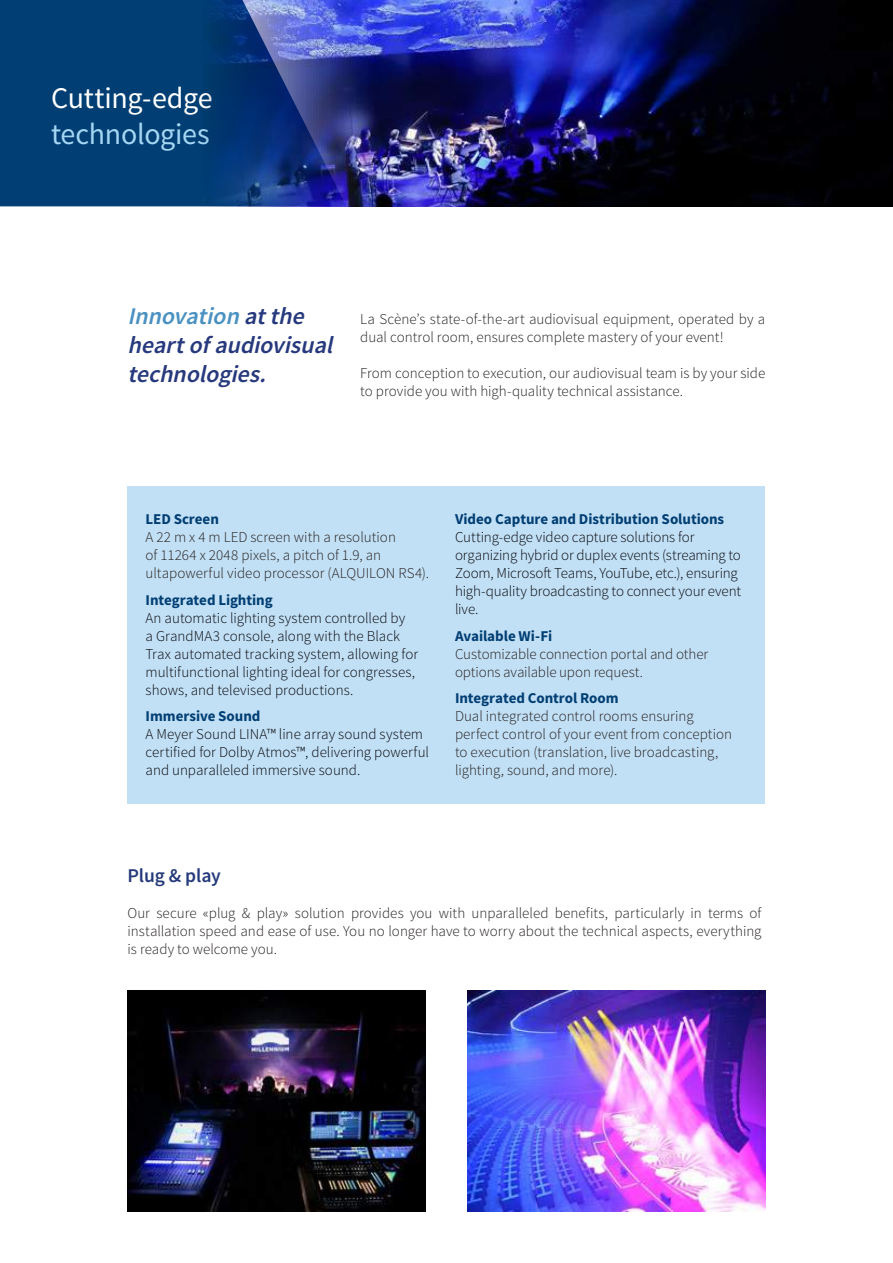
<style>
.page{position:relative;width:893px;height:1263px;background:#fff}
.page>*{position:absolute;margin:0;border:0;box-sizing:border-box;transform-origin:0 0}
.t1{font:30px "Source Sans Pro";letter-spacing:-.01em;color:#fff}
.t2{font:30px "Source Sans Pro";letter-spacing:-.01em;color:#a5d7f4}
.t3{font:italic 600 24px/28.8px "Source Sans Pro";color:#27397d}
.t4{font:600 19.5px "Source Sans Pro";letter-spacing:-.005em;color:#253a7b}
.t5{font:300 15px/18px "Source Sans Pro";color:#241f1f}
.t6{font:300 15px/18px "Source Sans Pro";color:#05060b}
.t7{font:700 15px "Source Sans Pro";letter-spacing:-.005em;color:#003e73}
.s1{color:#4a91c1}
</style>
<div class="page">
<div style="left:0;top:0;width:199px;height:206px;background:#003e73"></div>
<div style="left:128px;top:486px;width:637px;height:317px;background:#c2e0f5"></div>
<img style="left:128px;top:990px;width:297px;height:222px">
<img style="left:468px;top:990px;width:297px;height:222px">
<img style="left:199px;top:0;width:694px;height:206px">
<h1 class="t1" style="left:51px;top:79px;width:163px">Cutting-edge</h1>
<h1 class="t2" style="left:51px;top:115px;width:160px">technologies</h1>
<h2 class="t3" style="left:128px;top:302px;width:213px"><span class="s1">Innovation</span> atthe heartofaudiovisual technologies.</h2>
<p class="t5" style="left:360px;top:310px;width:407px">La Scène’s state-of-the-art audiovisual equipment, operated by a dual control room, ensures complete mastery of your event!</p>
<p class="t5" style="left:360px;top:364px;width:407px">From conception to execution, our audiovisual team is by your side to provide you with high-quality technical assistance.</p>
<p class="t7" style="left:146px;top:510px;width:75px">LED Screen</p>
<p class="t5" style="left:146px;top:528px;width:285px">A 22 m x 4 m LED screen with a resolution<br>of 11264 x 2048 pixels, a pitch of 1.9, an ultapowerful video processor (ALQUILON RS4).</p>
<p class="t7" style="left:146px;top:590px;width:129px">Integrated Lighting</p>
<p class="t6" style="left:146px;top:609px;width:274px">An automatic lighting system controlled by<br>a GrandMA3 console, along with the Black Trax automated tracking system, allowing for multifunctional lighting ideal for congresses, shows, and televised productions.</p>
<p class="t7" style="left:146px;top:707px;width:116px">Immersive Sound</p>
<p class="t6" style="left:146px;top:725px;width:285px">A Meyer Sound LINA™ line array sound system certified for Dolby Atmos™, delivering powerful and unparalleled immersive sound.</p>
<p class="t7" style="left:455px;top:510px;width:271px">Video Capture and Distribution Solutions</p>
<p class="t6" style="left:455px;top:528px;width:288px">Cutting-edge video capture solutions for organizing hybrid or duplex events (streaming to Zoom, Microsoft Teams, YouTube, etc.), ensuring high-quality broadcasting to connect your event live.</p>
<p class="t7" style="left:455px;top:626px;width:99px">Available Wi-Fi</p>
<p class="t5" style="left:455px;top:645px;width:255px">Customizable connection portal and other options available upon request.</p>
<p class="t7" style="left:455px;top:689px;width:165px">Integrated Control Room</p>
<p class="t5" style="left:455px;top:707px;width:279px">Dual integrated control rooms ensuring perfect control of your event from conception to execution (translation, live broadcasting, lighting, sound, and more).</p>
<h3 class="t4" style="left:128px;top:863px;width:95px">Plug &amp; play</h3>
<p class="t5" style="left:128px;top:904px;width:635px;text-align:justify">Our secure «plug &amp; play» solution provides you with unparalleled benefits, particularly in terms of installation speed and ease of use. You no longer have to worry about the technical aspects, everything is ready to welcome you.</p>
</div>
